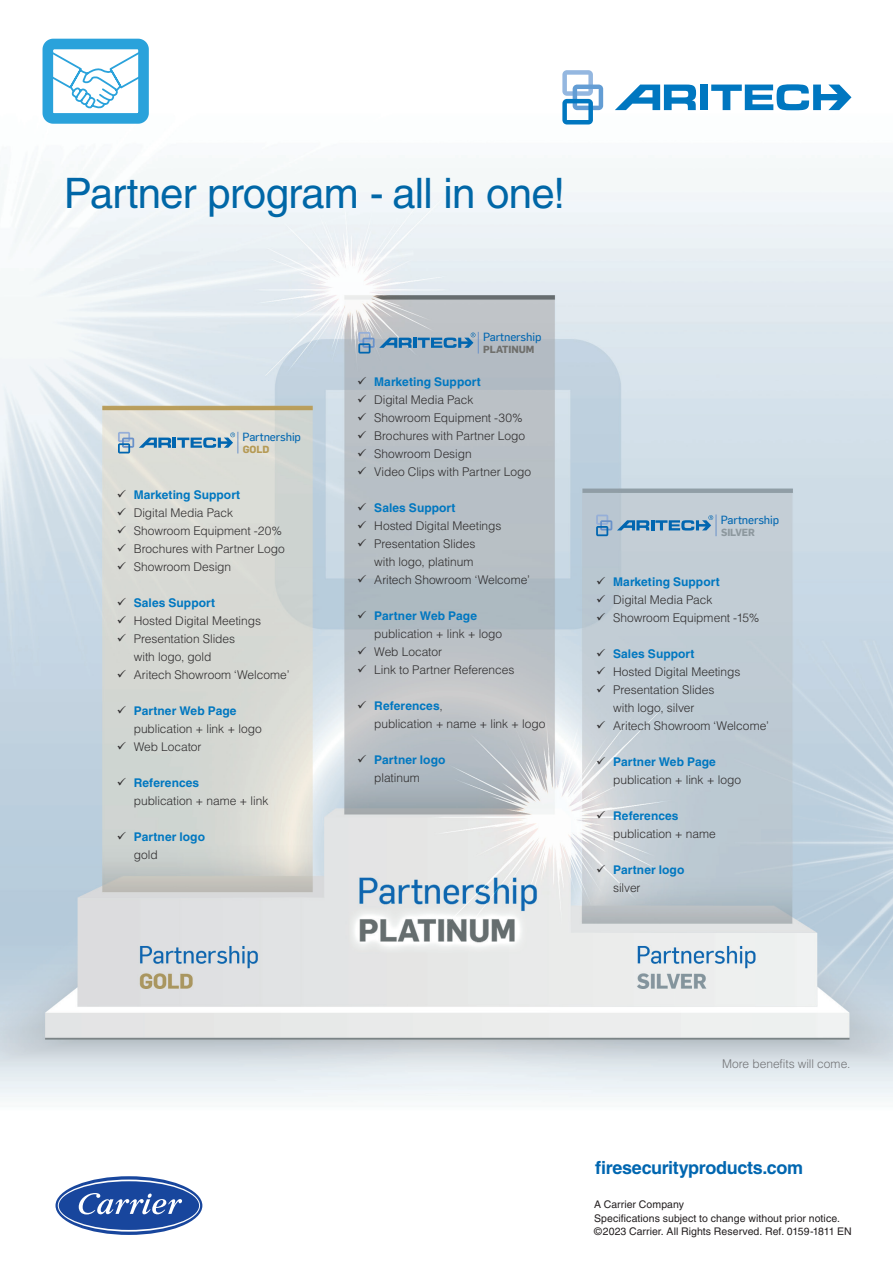
<style>
.page{position:relative;width:893px;height:1263px;background:#fff}
.page>*{position:absolute;margin:0;border:0;box-sizing:border-box;transform-origin:0 0}
.t1{font:42px "Helvetica LT Std";letter-spacing:-.02em;color:#0067a7}
.t2{font:700 18px "Helvetica LT Std";letter-spacing:-.02em;color:#0166b0}
.t3{font:300 12px/18px "Helvetica LT Std";letter-spacing:-.005em;color:#312f30}
.t4{font:700 12px/18px "Helvetica LT Std";letter-spacing:.005em;color:#0077c0}
.t5{font:300 12px "Helvetica LT Std";letter-spacing:-.005em;color:#737477}
.t6{font:11.55px "Flama Basic";letter-spacing:-.01em;color:#0166b0}
.t7{font:10.5px/13.5px "Helvetica LT Std";letter-spacing:.005em;color:#231f20}
.t8{font:700 10.05px "Flama";letter-spacing:-.01em;color:#6f6f6c}
.t9{font:700 10.05px "Flama";letter-spacing:-.01em;color:#8d989e}
.t10{font:700 10.05px "Flama";color:#b59a55}
.s1{color:#312f30}
.s2{font-weight:700;color:#0077c0}
.s3{font-weight:300;color:#312f30}
</style>
<div class="page">
<img style="left:0;top:38px;width:893px;height:1064px">
<svg style="left:55px;top:1176px;width:147px;height:59px"></svg>
<svg style="left:58px;top:1179px;width:142px;height:52px"></svg>
<div style="left:700px;top:85px;width:8px;height:25px;background:#0077c0"></div>
<svg style="left:711px;top:84px;width:140px;height:26px"></svg>
<svg style="left:615px;top:85px;width:81px;height:25px"></svg>
<svg style="left:562px;top:70px;width:41px;height:54px"></svg>
<svg style="left:55px;top:52px;width:82px;height:56px"></svg>
<div style="left:43px;top:39px;width:106px;height:85px;border:11px solid #2aa2db;border-radius:5px"></div>
<svg style="left:358px;top:332px;width:121px;height:22px;background:#89a7c0"></svg>
<svg style="left:118px;top:432px;width:121px;height:21px;background:#a3bdcd"></svg>
<svg style="left:596px;top:514px;width:121px;height:22px;background:#91b2cc"></svg>
<h1 class="t1" style="left:64px;top:169px;width:503px">Partner program - all in one!</h1>
<p class="t6" style="left:243px;top:429px;width:60px">Partnership</p>
<p class="t10" style="left:243px;top:442px;width:28px">GOLD</p>
<p class="t4" style="left:117px;top:485px;width:125px"><span class="s1">✓</span> Marketing Support</p>
<p class="t3" style="left:117px;top:504px;width:118px">✓ Digital Media Pack</p>
<p class="t3" style="left:117px;top:522px;width:167px">✓ Showroom Equipment -20%</p>
<p class="t3" style="left:117px;top:540px;width:170px">✓ Brochures with Partner Logo</p>
<p class="t3" style="left:117px;top:558px;width:116px">✓ Showroom Design</p>
<p class="t4" style="left:117px;top:593px;width:100px"><span class="s1">✓</span> Sales Support</p>
<p class="t3" style="left:117px;top:612px;width:146px">✓ Hosted Digital Meetings</p>
<p class="t3" style="left:117px;top:630px;width:120px;text-align:center">✓ Presentation Slides with logo, gold</p>
<p class="t3" style="left:117px;top:666px;width:174px">✓ Aritech Showroom ‘Welcome’</p>
<p class="t3" style="left:134px;top:702px;width:129px;text-indent:-17px">✓ <span class="s2">Partner Web Page </span>publication + link + logo</p>
<p class="t3" style="left:117px;top:738px;width:86px">✓ Web Locator</p>
<p class="t3" style="left:134px;top:774px;width:136px;text-indent:-17px">✓ <span class="s2">References<br></span>publication + name + link</p>
<p class="t4" style="left:134px;top:827px;width:73px;text-indent:-17px"><span class="s1">✓</span> Partner logo <span class="s3">gold</span></p>
<p class="t6" style="left:483px;top:329px;width:60px">Partnership</p>
<p class="t8" style="left:483px;top:342px;width:53px">PLATINUM</p>
<p class="t4" style="left:357px;top:373px;width:125px"><span class="s1">✓</span> Marketing Support</p>
<p class="t3" style="left:357px;top:391px;width:118px">✓ Digital Media Pack</p>
<p class="t3" style="left:357px;top:409px;width:167px">✓ Showroom Equipment -30%</p>
<p class="t3" style="left:357px;top:427px;width:170px">✓ Brochures with Partner Logo</p>
<p class="t3" style="left:357px;top:445px;width:116px">✓ Showroom Design</p>
<p class="t3" style="left:357px;top:463px;width:175px">✓ Video Clips with Partner Logo</p>
<p class="t4" style="left:357px;top:499px;width:100px"><span class="s1">✓</span> Sales Support</p>
<p class="t3" style="left:357px;top:517px;width:146px">✓ Hosted Digital Meetings</p>
<p class="t3" style="left:357px;top:535px;width:120px;text-align:right">✓ Presentation Slides with logo, platinum</p>
<p class="t3" style="left:357px;top:571px;width:174px">✓ Aritech Showroom ‘Welcome’</p>
<p class="t3" style="left:374px;top:607px;width:129px;text-indent:-17px">✓ <span class="s2">Partner Web Page </span>publication + link + logo</p>
<p class="t3" style="left:357px;top:643px;width:86px">✓ Web Locator</p>
<p class="t3" style="left:357px;top:661px;width:159px">✓ Link to Partner References</p>
<p class="t3" style="left:374px;top:697px;width:173px;text-indent:-17px">✓ <span class="s2">References</span>,<br>publication + name + link + logo</p>
<p class="t4" style="left:374px;top:751px;width:73px;text-indent:-17px"><span class="s1">✓</span> Partner logo <span class="s3">platinum</span></p>
<p class="t6" style="left:721px;top:511px;width:60px">Partnership</p>
<p class="t9" style="left:721px;top:525px;width:35px">SILVER</p>
<p class="t4" style="left:596px;top:572px;width:125px"><span class="s1">✓</span> Marketing Support</p>
<p class="t3" style="left:596px;top:590px;width:118px">✓ Digital Media Pack</p>
<p class="t3" style="left:596px;top:608px;width:165px">✓ Showroom Equipment -15%</p>
<p class="t4" style="left:596px;top:644px;width:100px"><span class="s1">✓</span> Sales Support</p>
<p class="t3" style="left:596px;top:662px;width:146px">✓ Hosted Digital Meetings</p>
<p class="t3" style="left:596px;top:680px;width:120px;text-align:center">✓ Presentation Slides with logo, silver</p>
<p class="t3" style="left:596px;top:716px;width:174px">✓ Aritech Showroom ‘Welcome’</p>
<p class="t3" style="left:613px;top:752px;width:129px;text-indent:-17px">✓ <span class="s2">Partner Web Page </span>publication + link + logo</p>
<p class="t3" style="left:613px;top:806px;width:104px;text-indent:-17px">✓ <span class="s2">References </span>publication + name</p>
<p class="t4" style="left:613px;top:860px;width:73px;text-indent:-17px"><span class="s1">✓</span> Partner logo <span class="s3">silver</span></p>
<p class="t5" style="left:722px;top:1057px;width:130px">More benefits will come.</p>
<h2 class="t2" style="left:595px;top:1157px;width:209px">firesecurityproducts.com</h2>
<p class="t7" style="left:594px;top:1198px;width:259px">A Carrier Company<br>Specifications subject to change without prior notice. ©2023 Carrier. All Rights Reserved. Ref. 0159-1811 EN</p>
</div>
